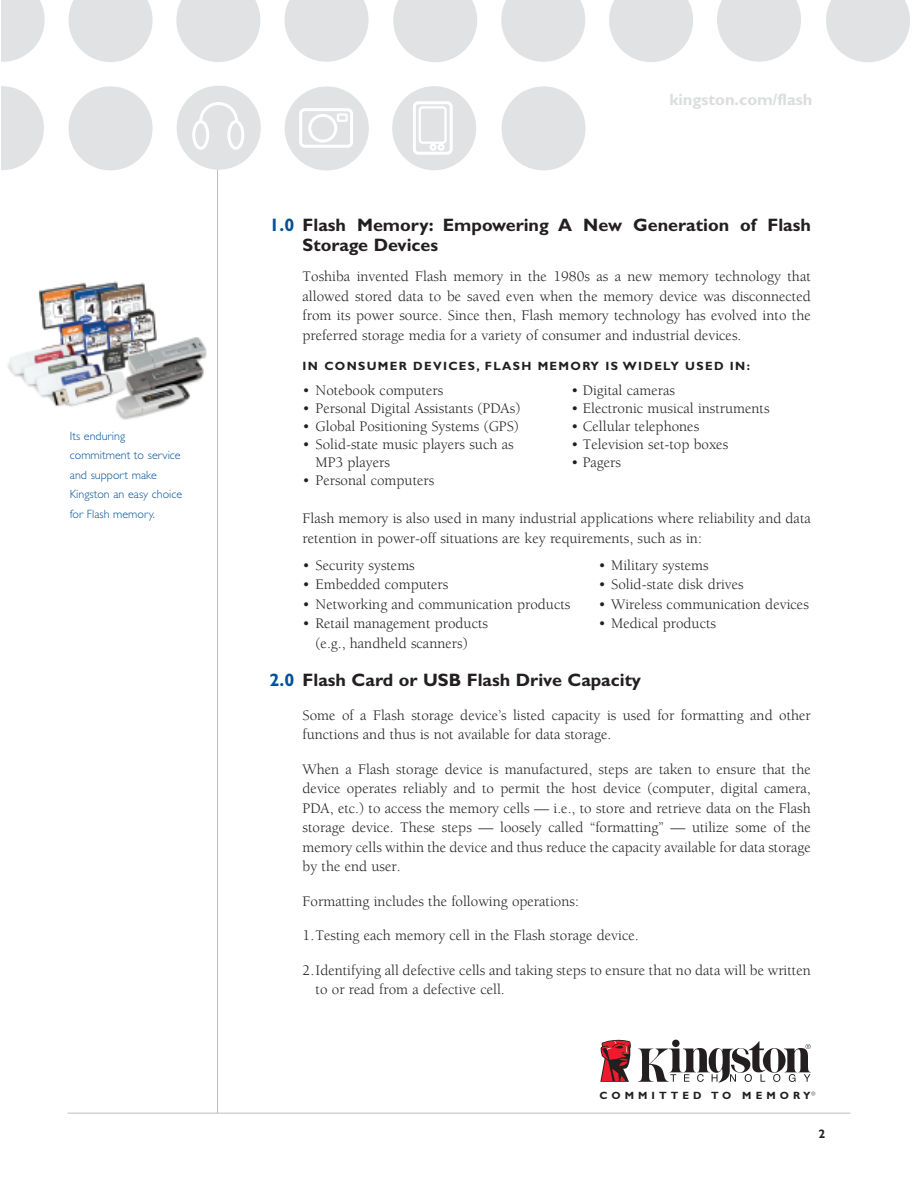
<style>
.page{position:relative;width:918px;height:1188px;background:#fff}
.page>*{position:absolute;margin:0;border:0;box-sizing:border-box;transform-origin:0 0}
.t1{font:700 18px/19.5px "Gill Sans Std";color:#231f20}
.t2{font:700 18px "Gill Sans Std";color:#01529b}
.t3{font:700 16.5px "Gill Sans Std";color:#dcdddf}
.t4{font:15px/19.5px "Berkeley Std";color:#231f20}
.t5{font:700 12.3px "Gill Sans Std";color:#231f20}
.t6{font:300 12px/19.5px "Gill Sans Std";color:#01529b}
.t7{font:700 12px "Gill Sans Std";letter-spacing:.11em;color:#231f20}
.t8{font:700 10.5px "Gill Sans Std";color:#231f20}
</style>
<div class="page">
<svg style="left:638px;top:1041px;width:173px;height:42px"></svg>
<svg style="left:600px;top:1040px;width:31px;height:42px"></svg>
<svg style="left:811px;top:1092px;width:4px;height:4px"></svg>
<hr style="left:68px;top:1113px;width:783px;height:1px;background:#bcbdc0">
<hr style="left:217px;top:123px;width:1px;height:990px;background:#bcbdc0">
<svg style="left:1px;top:86px;width:43px;height:84px"></svg>
<svg style="left:1px;top:0;width:44px;height:62px"></svg>
<div style="left:69px;top:86px;width:84px;height:84px;background:#e1e2e4;border-radius:50%"></div>
<div style="left:502px;top:86px;width:84px;height:84px;background:#e1e2e4;border-radius:50%"></div>
<svg style="left:69px;top:0;width:84px;height:62px"></svg>
<svg style="left:176px;top:0;width:84px;height:62px"></svg>
<svg style="left:285px;top:0;width:84px;height:62px"></svg>
<svg style="left:501px;top:0;width:84px;height:62px"></svg>
<svg style="left:393px;top:0;width:84px;height:62px"></svg>
<svg style="left:609px;top:0;width:84px;height:62px"></svg>
<svg style="left:717px;top:0;width:84px;height:62px"></svg>
<svg style="left:826px;top:0;width:84px;height:62px"></svg>
<svg style="left:177px;top:86px;width:84px;height:84px"></svg>
<svg style="left:285px;top:86px;width:84px;height:84px"></svg>
<svg style="left:392px;top:86px;width:84px;height:84px"></svg>
<img style="left:7px;top:281px;width:200px;height:139px">
<p class="t6" style="left:70px;top:427px;width:114px">Its enduring commitment to service and support make<br>Kingston an easy choice for Flash memory.</p>
<p class="t3" style="left:669px;top:93px;width:145px">kingston.com/flash</p>
<p class="t2" style="left:270px;top:219px;width:26px">1.0</p>
<p class="t2" style="left:270px;top:673px;width:26px">2.0</p>
<p class="t1" style="left:303px;top:217px;width:510px">Flash Memory: Empowering A New Generation of Flash<br>Storage Devices</p>
<p class="t4" style="left:303px;top:268px;width:510px;text-align:justify">Toshiba invented Flash memory in the 1980s as a new memory technology that allowed stored data to be saved even when the memory device was disconnected from its power source. Since then, Flash memory technology has evolved into the preferred storage media for a variety of consumer and industrial devices.</p>
<p class="t7" style="left:303px;top:361px;width:449px">IN CONSUMER DEVICES, FLASH MEMORY IS WIDELY USED IN:</p>
<p class="t4" style="left:303px;top:382px;width:142px">• Notebook computers</p>
<p class="t4" style="left:571px;top:382px;width:105px">• Digital cameras</p>
<p class="t4" style="left:303px;top:400px;width:219px">• Personal Digital Assistants (PDAs)</p>
<p class="t4" style="left:571px;top:400px;width:200px">• Electronic musical instruments</p>
<p class="t4" style="left:303px;top:418px;width:218px">• Global Positioning Systems (GPS)</p>
<p class="t4" style="left:571px;top:418px;width:130px">• Cellular telephones</p>
<p class="t4" style="left:303px;top:436px;width:213px">• Solid-state music players such as</p>
<p class="t4" style="left:571px;top:436px;width:159px">• Television set-top boxes</p>
<p class="t4" style="left:316px;top:454px;width:76px">MP3 players</p>
<p class="t4" style="left:571px;top:454px;width:51px">• Pagers</p>
<p class="t4" style="left:303px;top:472px;width:133px">• Personal computers</p>
<p class="t4" style="left:303px;top:510px;width:510px">Flash memory is also used in many industrial applications where reliability and data retention in power-off situations are key requirements, such as in:</p>
<p class="t4" style="left:303px;top:557px;width:114px">• Security systems</p>
<p class="t4" style="left:599px;top:557px;width:112px">• Military systems</p>
<p class="t4" style="left:303px;top:576px;width:147px">• Embedded computers</p>
<p class="t4" style="left:598px;top:576px;width:147px">• Solid-state disk drives</p>
<p class="t4" style="left:303px;top:596px;width:269px">• Networking and communication products</p>
<p class="t4" style="left:599px;top:596px;width:212px">• Wireless communication devices</p>
<p class="t4" style="left:303px;top:615px;width:187px">• Retail management products</p>
<p class="t4" style="left:599px;top:615px;width:119px">• Medical products</p>
<p class="t4" style="left:316px;top:635px;width:154px">(e.g., handheld scanners)</p>
<p class="t1" style="left:303px;top:671px;width:340px">Flash Card or USB Flash Drive Capacity</p>
<p class="t4" style="left:303px;top:707px;width:510px">Some of a Flash storage device’s listed capacity is used for formatting and other functions and thus is not available for data storage.</p>
<p class="t4" style="left:303px;top:761px;width:510px;text-align:justify">When a Flash storage device is manufactured, steps are taken to ensure that the device operates reliably and to permit the host device (computer, digital camera, PDA, etc.) to access the memory cells — i.e., to store and retrieve data on the Flash storage device. These steps — loosely called “formatting” — utilize some of the memory cells within the device and thus reduce the capacity available for data storage by the end user.</p>
<p class="t4" style="left:303px;top:893px;width:278px">Formatting includes the following operations:</p>
<p class="t4" style="left:303px;top:927px;width:338px">1.Testing each memory cell in the Flash storage device.</p>
<p class="t4" style="left:316px;top:962px;width:497px;text-indent:-13px">2.Identifying all defective cells and taking steps to ensure that no data will be written to or read from a defective cell.</p>
<p class="t8" style="left:599px;top:1092px;width:213px">COMMITTED TO MEMORY</p>
<p class="t5" style="left:819px;top:1129px;width:8px">2</p>
</div>
